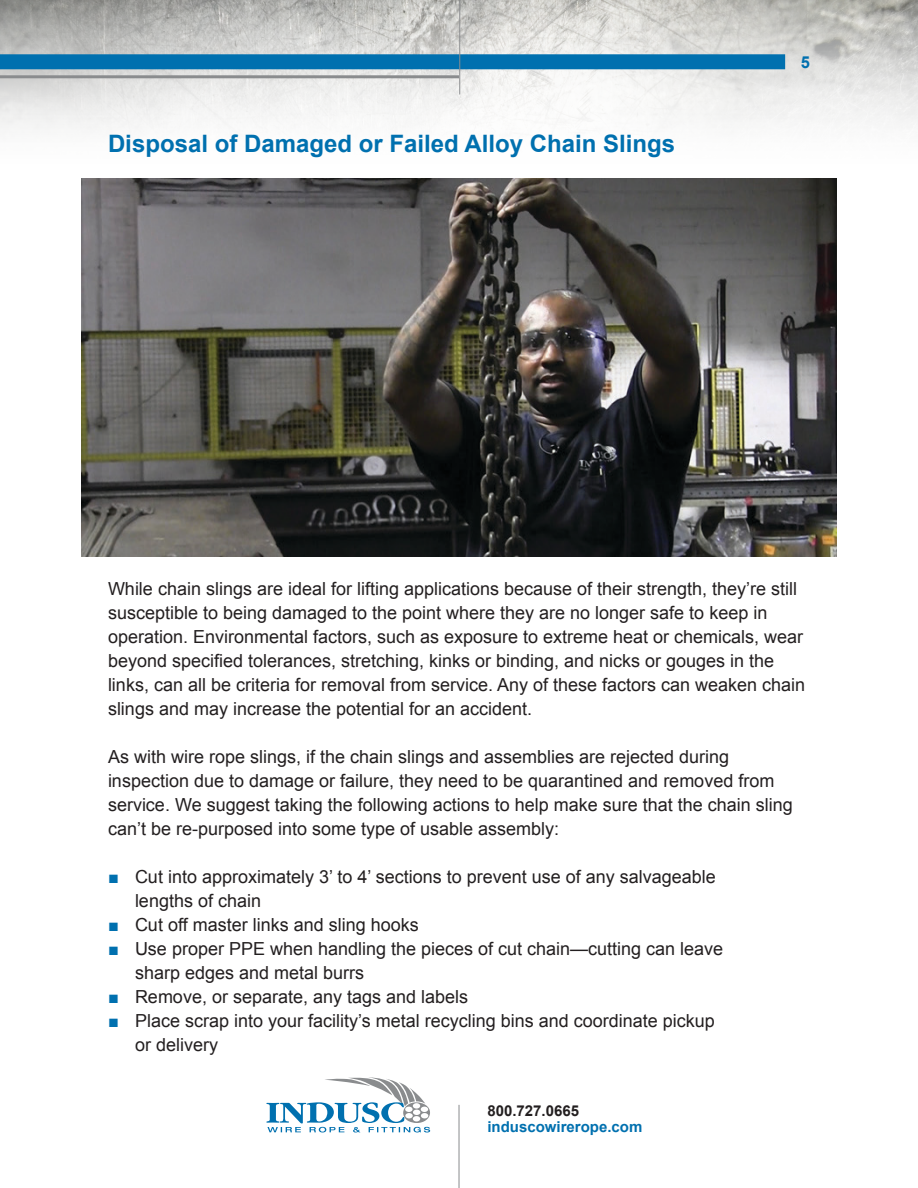
<style>
.page{position:relative;width:918px;height:1188px;background:#fff}
.page>*{position:absolute;margin:0;border:0;box-sizing:border-box;transform-origin:0 0}
.t1{font:700 24px "Arial";color:#0070af}
.t2{font:18px/24px "Arial";color:#231f20}
.t3{font:700 16.5px "Arial";color:#0070af}
.t4{font:700 15px "Arial";color:#0070af}
.t5{font:700 15px "Arial";color:#231f20}
.s1{color:#0070af}
</style>
<div class="page">
<svg style="left:266px;top:1077px;width:164px;height:56px"></svg>
<img style="left:0;top:0;width:918px;height:179px">
<hr style="left:459px;top:1105px;width:1px;height:83px;background:#8a8c8e">
<div style="left:0;top:54px;width:785px;height:15px;background:#0070af"></div>
<hr style="left:0;top:75px;width:459px;height:3px;background:#8a8c8e">
<hr style="left:459px;top:0;width:1px;height:94px;background:#8a8c8e">
<img style="left:81px;top:179px;width:756px;height:378px">
<p class="t1" style="left:108px;top:128px;width:569px">Disposal of Damaged or Failed Alloy Chain Slings</p>
<p class="t3" style="left:801px;top:52px;width:11px">5</p>
<p class="t2" style="left:108px;top:577px;width:699px">While chain slings are ideal for lifting applications because of their strength, they’re still susceptible to being damaged to the point where they are no longer safe to keep in operation. Environmental factors, such as exposure to extreme heat or chemicals, wear beyond specified tolerances, stretching, kinks or binding, and nicks or gouges in the links, can all be criteria for removal from service. Any of these factors can weaken chain slings and may increase the potential for an accident.</p>
<p class="t2" style="left:108px;top:745px;width:686px">As with wire rope slings, if the chain slings and assemblies are rejected during inspection due to damage or failure, they need to be quarantined and removed from service. We suggest taking the following actions to help make sure that the chain sling can’t be re-purposed into some type of usable assembly:</p>
<p class="t2" style="left:108px;top:865px;width:609px"><span class="s1">■</span> Cut into approximately 3’ to 4’ sections to prevent use of any salvageable</p>
<p class="t2" style="left:135px;top:889px;width:128px">lengths of chain</p>
<p class="t2" style="left:108px;top:913px;width:312px"><span class="s1">■</span> Cut off master links and sling hooks</p>
<p class="t2" style="left:108px;top:937px;width:617px"><span class="s1">■</span> Use proper PPE when handling the pieces of cut chain—cutting can leave</p>
<p class="t2" style="left:135px;top:961px;width:231px">sharp edges and metal burrs</p>
<p class="t2" style="left:108px;top:985px;width:362px"><span class="s1">■</span> Remove, or separate, any tags and labels</p>
<p class="t2" style="left:108px;top:1009px;width:608px"><span class="s1">■</span> Place scrap into your facility’s metal recycling bins and coordinate pickup</p>
<p class="t2" style="left:135px;top:1033px;width:85px">or delivery</p>
<p class="t5" style="left:487px;top:1101px;width:93px">800.727.0665</p>
<p class="t4" style="left:487px;top:1117px;width:157px">induscowirerope.com</p>
</div>
